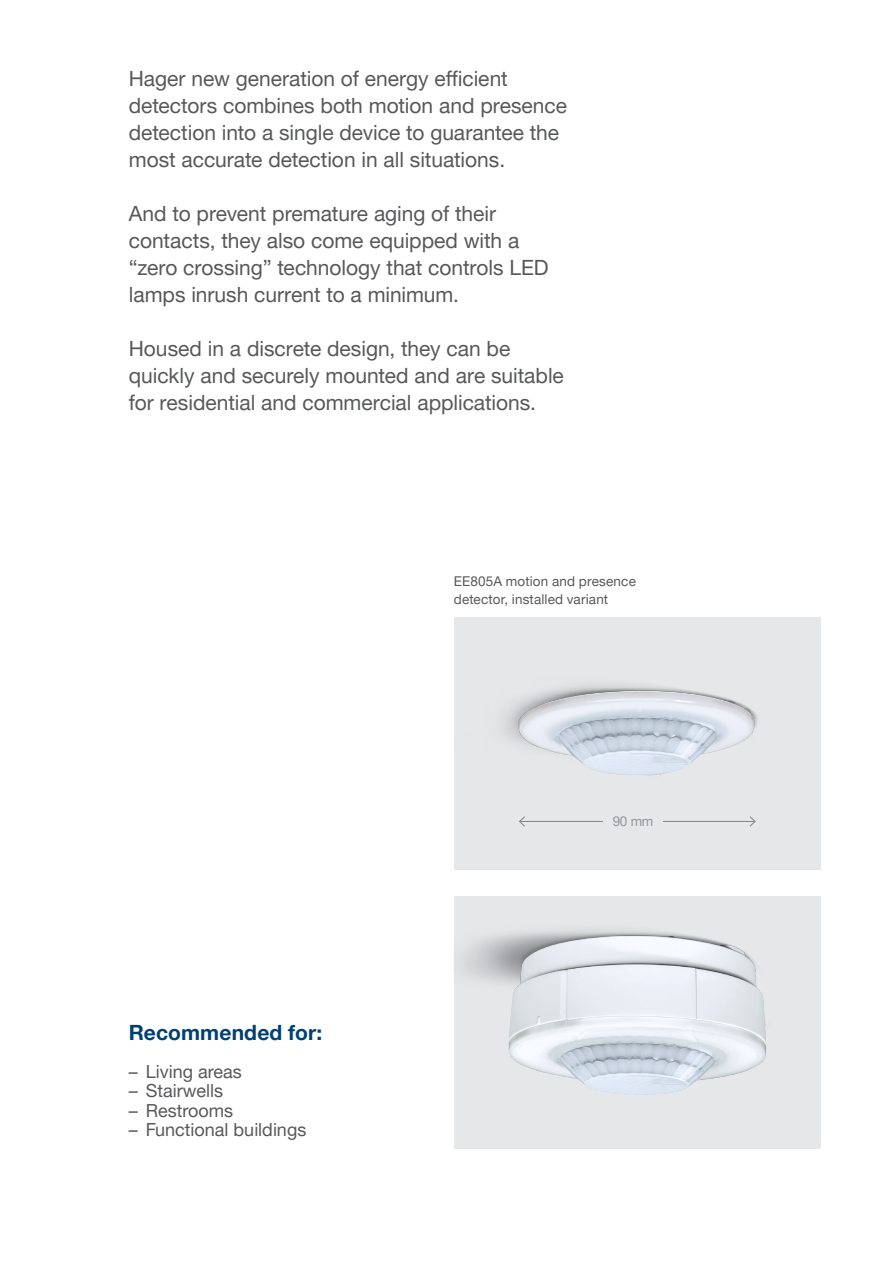
<style>
.page{position:relative;width:893px;height:1263px;background:#fff}
.page>*{position:absolute;margin:0;border:0;box-sizing:border-box;transform-origin:0 0}
.hager_Teaser_text_14{font:21px/27px "Helvetica Neue LTW1 G";color:#57585a}
.hager_Teaser_text_14-2{font:700 21px "Helvetica Neue LTW1 G";letter-spacing:.005em;color:#004071}
.t1{font:18px "Helvetica Neue LTW1 G";color:#57585a}
.hager_Copy_text_9pt{font:13.5px "Helvetica Neue LTW1 G";letter-spacing:.01em;color:#57585a}
.Produkte{font:13.5px "Helvetica Neue LTW1 G";color:#939598}
</style>
<div class="page">
<img style="left:454px;top:617px;width:367px;height:251px">
<div style="left:454px;top:896px;width:367px;height:252px;background:#e6e7e9"></div>
<img style="left:461px;top:930px;width:306px;height:165px">
<hr style="left:519px;top:821px;width:236px;height:1px;background:#939598">
<svg style="left:749px;top:815px;width:7px;height:12px"></svg>
<svg style="left:518px;top:815px;width:8px;height:12px"></svg>
<div style="left:603px;top:812px;width:60px;height:18px;background:#e6e7e9"></div>
<p class="hager_Teaser_text_14" style="left:129px;top:65px;width:440px">Hager new generation of energy efficient detectors combines both motion and presence detection into a single device to guarantee the most accurate detection in all situations.</p>
<p class="hager_Teaser_text_14" style="left:129px;top:200px;width:421px">And to prevent premature aging of their contacts, they also come equipped with a “zero crossing” technology that controls LED lamps inrush current to a minimum.</p>
<p class="hager_Teaser_text_14" style="left:129px;top:335px;width:437px">Housed in a discrete design, they can be quickly and securely mounted and are suitable for residential and commercial applications.</p>
<p class="hager_Copy_text_9pt" style="left:454px;top:572px;width:184px">EE805A motion and presence</p>
<p class="hager_Copy_text_9pt" style="left:454px;top:590px;width:156px">detector, installed variant</p>
<p class="hager_Teaser_text_14-2" style="left:129px;top:1020px;width:195px">Recommended for:</p>
<p class="t1" style="left:129px;top:1060px;width:115px">– Living areas</p>
<p class="t1" style="left:129px;top:1080px;width:96px">– Stairwells</p>
<p class="t1" style="left:129px;top:1099px;width:106px">– Restrooms</p>
<p class="t1" style="left:129px;top:1119px;width:179px">– Functional buildings</p>
<p class="Produkte" style="left:613px;top:813px;width:42px">90 mm</p>
</div>
